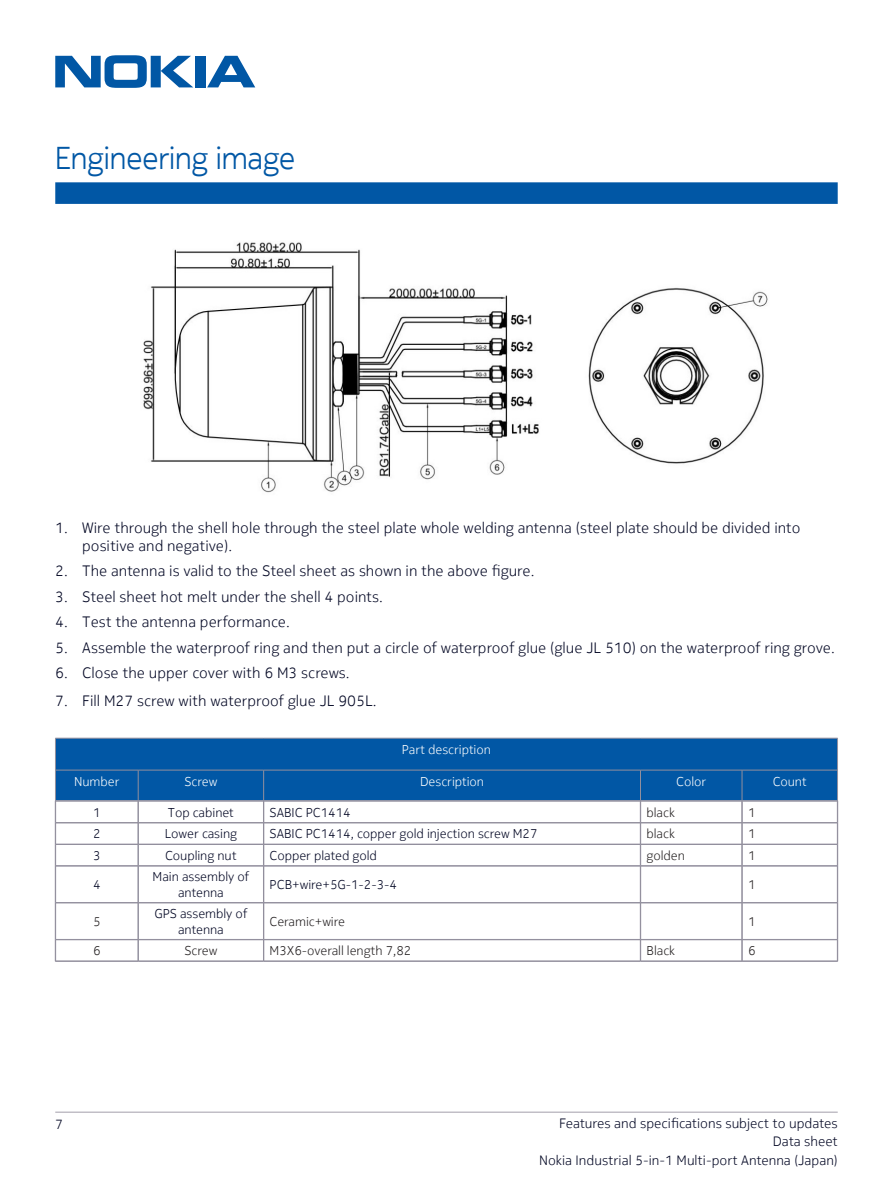
<style>
.page{position:relative;width:893px;height:1188px;background:#fff}
.page>*{position:absolute;margin:0;border:0;box-sizing:border-box;transform-origin:0 0}
.Head_1{font:300 31.5px "Nokia Pure Headline";color:#0157a5}
.t1{font:300 15px/18px "Nokia Pure Text";color:#000522}
.t2{font:300 13.5px/18.6px "Nokia Pure Text";color:#000522;text-align:right}
.t3{font:300 12.75px/15.3px "Nokia Pure Text";letter-spacing:-.005em;color:#000522;text-align:center}
.t4{font:300 12.75px "Nokia Pure Text";letter-spacing:-.005em;color:#231f20}
.t5{font:300 12.75px "Nokia Pure Text";letter-spacing:-.005em;color:#fff}
</style>
<div class="page">
<svg style="left:55px;top:55px;width:138px;height:33px"></svg>
<div style="left:195px;top:56px;width:10px;height:31px;background:#0157a5"></div>
<svg style="left:207px;top:56px;width:48px;height:31px"></svg>
<hr style="left:55px;top:1112px;width:783px;height:1px;background:#c1bec6">
<svg style="left:55px;top:182px;width:783px;height:22px;background:#065aa6"></svg>
<img style="left:143px;top:242px;width:625px;height:251px">
<div style="left:56px;top:739px;width:781px;height:62px;background:#0157a5"></div>
<hr style="left:56px;top:801px;width:82px;height:1px;background:#928f9d">
<hr style="left:138px;top:801px;width:125px;height:1px;background:#928f9d">
<hr style="left:264px;top:801px;width:376px;height:1px;background:#928f9d">
<hr style="left:641px;top:801px;width:101px;height:1px;background:#928f9d">
<hr style="left:742px;top:801px;width:95px;height:1px;background:#928f9d">
<hr style="left:56px;top:822px;width:82px;height:1px;background:#928f9d">
<hr style="left:56px;top:823px;width:82px;height:1px;background:#928f9d">
<hr style="left:138px;top:822px;width:125px;height:1px;background:#928f9d">
<hr style="left:138px;top:823px;width:125px;height:1px;background:#928f9d">
<hr style="left:264px;top:822px;width:376px;height:1px;background:#928f9d">
<hr style="left:264px;top:823px;width:376px;height:1px;background:#928f9d">
<hr style="left:641px;top:822px;width:101px;height:1px;background:#928f9d">
<hr style="left:641px;top:823px;width:101px;height:1px;background:#928f9d">
<hr style="left:742px;top:822px;width:95px;height:1px;background:#928f9d">
<hr style="left:742px;top:823px;width:95px;height:1px;background:#928f9d">
<hr style="left:56px;top:844px;width:82px;height:1px;background:#928f9d">
<svg style="left:55px;top:801px;width:1px;height:65px"></svg>
<hr style="left:138px;top:844px;width:125px;height:1px;background:#928f9d">
<svg style="left:138px;top:802px;width:1px;height:63px"></svg>
<hr style="left:264px;top:844px;width:376px;height:1px;background:#928f9d">
<hr style="left:641px;top:844px;width:101px;height:1px;background:#928f9d">
<hr style="left:742px;top:844px;width:95px;height:1px;background:#928f9d">
<hr style="left:56px;top:865px;width:82px;height:1px;background:#928f9d">
<hr style="left:56px;top:866px;width:82px;height:1px;background:#928f9d">
<hr style="left:55px;top:866px;width:1px;height:37px;background:#928f9d">
<hr style="left:138px;top:865px;width:125px;height:1px;background:#928f9d">
<hr style="left:138px;top:866px;width:125px;height:1px;background:#928f9d">
<hr style="left:138px;top:866px;width:1px;height:37px;background:#928f9d">
<hr style="left:264px;top:865px;width:376px;height:1px;background:#928f9d">
<hr style="left:264px;top:866px;width:376px;height:1px;background:#928f9d">
<hr style="left:641px;top:865px;width:101px;height:1px;background:#928f9d">
<hr style="left:641px;top:866px;width:101px;height:1px;background:#928f9d">
<hr style="left:742px;top:865px;width:95px;height:1px;background:#928f9d">
<hr style="left:742px;top:866px;width:95px;height:1px;background:#928f9d">
<hr style="left:56px;top:902px;width:82px;height:1px;background:#928f9d">
<hr style="left:56px;top:903px;width:82px;height:1px;background:#928f9d">
<hr style="left:55px;top:903px;width:1px;height:37px;background:#928f9d">
<hr style="left:138px;top:902px;width:125px;height:1px;background:#928f9d">
<hr style="left:138px;top:903px;width:125px;height:1px;background:#928f9d">
<hr style="left:138px;top:903px;width:1px;height:36px;background:#928f9d">
<hr style="left:264px;top:902px;width:376px;height:1px;background:#928f9d">
<hr style="left:264px;top:903px;width:376px;height:1px;background:#928f9d">
<hr style="left:641px;top:902px;width:101px;height:1px;background:#928f9d">
<hr style="left:641px;top:903px;width:101px;height:1px;background:#928f9d">
<hr style="left:742px;top:902px;width:95px;height:1px;background:#928f9d">
<hr style="left:742px;top:903px;width:95px;height:1px;background:#928f9d">
<hr style="left:56px;top:939px;width:82px;height:1px;background:#928f9d">
<hr style="left:56px;top:940px;width:82px;height:1px;background:#928f9d">
<svg style="left:55px;top:940px;width:1px;height:21px"></svg>
<hr style="left:138px;top:939px;width:125px;height:1px;background:#928f9d">
<hr style="left:138px;top:940px;width:125px;height:1px;background:#928f9d">
<svg style="left:138px;top:941px;width:1px;height:20px"></svg>
<hr style="left:264px;top:939px;width:376px;height:1px;background:#928f9d">
<hr style="left:264px;top:940px;width:376px;height:1px;background:#928f9d">
<hr style="left:641px;top:939px;width:101px;height:1px;background:#928f9d">
<hr style="left:641px;top:940px;width:101px;height:1px;background:#928f9d">
<hr style="left:742px;top:939px;width:95px;height:1px;background:#928f9d">
<hr style="left:742px;top:940px;width:95px;height:1px;background:#928f9d">
<hr style="left:55px;top:961px;width:83px;height:1px;background:#928f9d">
<hr style="left:138px;top:961px;width:126px;height:1px;background:#928f9d">
<hr style="left:264px;top:961px;width:376px;height:1px;background:#928f9d">
<hr style="left:640px;top:961px;width:102px;height:1px;background:#928f9d">
<hr style="left:742px;top:961px;width:96px;height:1px;background:#928f9d">
<svg style="left:263px;top:801px;width:2px;height:65px"></svg>
<svg style="left:640px;top:801px;width:1px;height:65px"></svg>
<svg style="left:742px;top:802px;width:1px;height:63px"></svg>
<svg style="left:837px;top:801px;width:1px;height:65px"></svg>
<hr style="left:263px;top:866px;width:1px;height:37px;background:#928f9d">
<hr style="left:264px;top:866px;width:1px;height:37px;background:#928f9d">
<hr style="left:640px;top:866px;width:1px;height:37px;background:#928f9d">
<hr style="left:742px;top:866px;width:1px;height:37px;background:#928f9d">
<hr style="left:837px;top:866px;width:1px;height:37px;background:#928f9d">
<hr style="left:263px;top:903px;width:1px;height:36px;background:#928f9d">
<hr style="left:264px;top:903px;width:1px;height:36px;background:#928f9d">
<hr style="left:640px;top:903px;width:1px;height:36px;background:#928f9d">
<hr style="left:742px;top:903px;width:1px;height:36px;background:#928f9d">
<hr style="left:837px;top:903px;width:1px;height:37px;background:#928f9d">
<svg style="left:263px;top:940px;width:2px;height:21px"></svg>
<svg style="left:640px;top:940px;width:1px;height:21px"></svg>
<svg style="left:742px;top:940px;width:1px;height:21px"></svg>
<svg style="left:837px;top:940px;width:1px;height:21px"></svg>
<hr style="left:55px;top:738px;width:83px;height:1px;background:#928f9d">
<hr style="left:55px;top:738px;width:1px;height:32px;background:#928f9d">
<hr style="left:138px;top:738px;width:126px;height:1px;background:#928f9d">
<hr style="left:264px;top:738px;width:376px;height:1px;background:#928f9d">
<hr style="left:640px;top:738px;width:102px;height:1px;background:#928f9d">
<hr style="left:742px;top:738px;width:96px;height:1px;background:#928f9d">
<hr style="left:837px;top:738px;width:1px;height:32px;background:#928f9d">
<hr style="left:55px;top:770px;width:83px;height:1px;background:#928f9d">
<hr style="left:55px;top:770px;width:1px;height:31px;background:#928f9d">
<hr style="left:138px;top:770px;width:126px;height:1px;background:#928f9d">
<hr style="left:138px;top:770px;width:1px;height:31px;background:#928f9d">
<hr style="left:264px;top:770px;width:376px;height:1px;background:#928f9d">
<hr style="left:263px;top:770px;width:1px;height:31px;background:#928f9d">
<hr style="left:640px;top:770px;width:102px;height:1px;background:#928f9d">
<hr style="left:640px;top:770px;width:1px;height:31px;background:#928f9d">
<hr style="left:742px;top:770px;width:96px;height:1px;background:#928f9d">
<hr style="left:742px;top:770px;width:1px;height:31px;background:#928f9d">
<hr style="left:837px;top:770px;width:1px;height:31px;background:#928f9d">
<p class="Head_1" style="left:55px;top:138px;width:241px">Engineering image</p>
<p class="t1" style="left:82px;top:519px;width:720px;text-indent:-27px">1. Wire through the shell hole through the steel plate whole welding antenna (steel plate should be divided into positive and negative).</p>
<p class="t1" style="left:55px;top:562px;width:481px">2. The antenna is valid to the Steel sheet as shown in the above figure.</p>
<p class="t1" style="left:55px;top:588px;width:329px">3. Steel sheet hot melt under the shell 4 points.</p>
<p class="t1" style="left:55px;top:613px;width:236px">4. Test the antenna performance.</p>
<p class="t1" style="left:55px;top:639px;width:781px">5. Assemble the waterproof ring and then put a circle of waterproof glue (glue JL 510) on the waterproof ring grove.</p>
<p class="t1" style="left:55px;top:664px;width:296px">6. Close the upper cover with 6 M3 screws.</p>
<p class="t1" style="left:55px;top:691px;width:323px">7. Fill M27 screw with waterproof glue JL 905L.</p>
<p class="t5" style="left:402px;top:741px;width:91px">Part description</p>
<p class="t5" style="left:74px;top:773px;width:47px">Number</p>
<p class="t5" style="left:184px;top:773px;width:34px">Screw</p>
<p class="t5" style="left:420px;top:773px;width:66px">Description</p>
<p class="t5" style="left:676px;top:773px;width:31px">Color</p>
<p class="t5" style="left:773px;top:773px;width:36px">Count</p>
<p class="t3" style="left:93px;top:804px;width:9px">1</p>
<p class="t3" style="left:168px;top:804px;width:68px">Top cabinet</p>
<p class="t3" style="left:270px;top:804px;width:83px">SABIC PC1414</p>
<p class="t4" style="left:646px;top:804px;width:30px">black</p>
<p class="t4" style="left:748px;top:804px;width:9px">1</p>
<p class="t3" style="left:93px;top:826px;width:9px">2</p>
<p class="t3" style="left:165px;top:826px;width:74px">Lower casing</p>
<p class="t3" style="left:270px;top:826px;width:270px">SABIC PC1414, copper gold injection screw M27</p>
<p class="t4" style="left:646px;top:826px;width:30px">black</p>
<p class="t4" style="left:748px;top:826px;width:9px">1</p>
<p class="t3" style="left:93px;top:848px;width:9px">3</p>
<p class="t3" style="left:165px;top:848px;width:73px">Coupling nut</p>
<p class="t3" style="left:270px;top:848px;width:109px">Copper plated gold</p>
<p class="t4" style="left:646px;top:847px;width:40px">golden</p>
<p class="t4" style="left:748px;top:847px;width:9px">1</p>
<p class="t3" style="left:93px;top:877px;width:9px">4</p>
<p class="t3" style="left:153px;top:869px;width:98px">Main assembly of antenna</p>
<p class="t3" style="left:270px;top:877px;width:129px">PCB+wire+5G-1-2-3-4</p>
<p class="t4" style="left:748px;top:876px;width:9px">1</p>
<p class="t4" style="left:93px;top:913px;width:9px">5</p>
<p class="t3" style="left:154px;top:906px;width:94px">GPS assembly of antenna</p>
<p class="t4" style="left:270px;top:913px;width:77px">Ceramic+wire</p>
<p class="t4" style="left:748px;top:913px;width:9px">1</p>
<p class="t4" style="left:93px;top:943px;width:9px">6</p>
<p class="t4" style="left:184px;top:943px;width:34px">Screw</p>
<p class="t4" style="left:270px;top:943px;width:143px">M3X6-overall length 7,82</p>
<p class="t4" style="left:646px;top:943px;width:30px">Black</p>
<p class="t4" style="left:748px;top:943px;width:9px">6</p>
<p class="t2" style="left:55px;top:1115px;width:9px">7</p>
<p class="t2" style="left:539px;top:1113px;width:300px">Features and specifications subject to updates<br>Data sheet<br>Nokia Industrial 5-in-1 Multi-port Antenna (Japan)</p>
</div>
